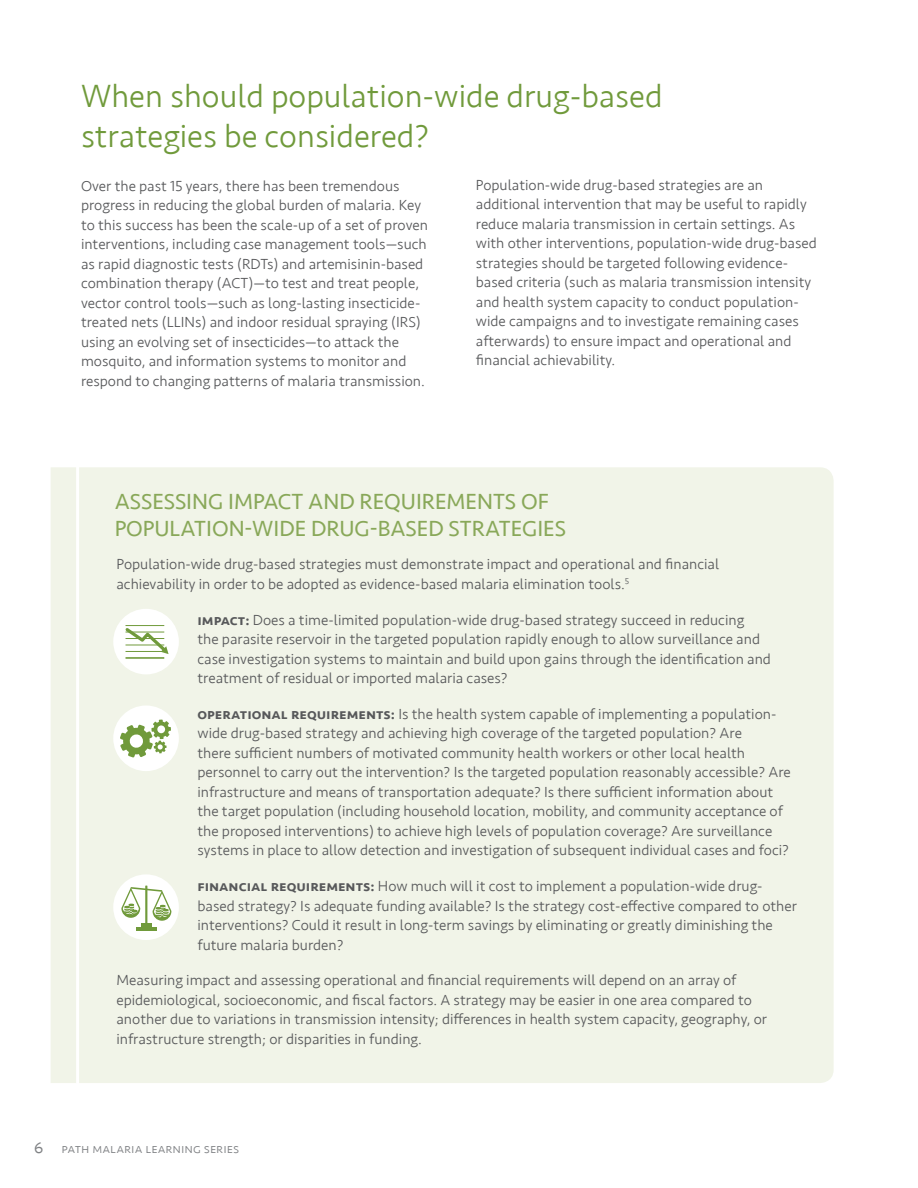
<style>
.page{position:relative;width:918px;height:1188px;background:#fff}
.page>*{position:absolute;margin:0;border:0;box-sizing:border-box;transform-origin:0 0}
.t1{font:300 33px/39.6px "Seravek";color:#709a3b}
.t2{font:22.5px/27px "Seravek";color:#89a859}
.t3{font:300 15px/19.5px "Seravek";color:#57585a}
.t4{font:300 13.5px "Seravek";color:#808285}
.s1{font-weight:500}
.s2{font-size:21px}
</style>
<div class="page">
<div style="left:51px;top:467px;width:783px;height:616px;background:#f1f4e8"></div>
<hr style="left:76px;top:454px;width:3px;height:666px;background:#fff">
<div style="left:113px;top:706px;width:66px;height:65px;background:#fff;border-radius:50%"></div>
<svg style="left:120px;top:720px;width:51px;height:38px"></svg>
<div style="left:113px;top:609px;width:66px;height:65px;background:#fff;border-radius:50%"></div>
<hr style="left:126px;top:657px;width:38px;height:2px;background:#709a3b">
<svg style="left:125px;top:625px;width:44px;height:29px"></svg>
<hr style="left:126px;top:651px;width:38px;height:1px;background:#709a3b">
<hr style="left:126px;top:645px;width:38px;height:1px;background:#709a3b">
<hr style="left:126px;top:638px;width:38px;height:1px;background:#709a3b">
<hr style="left:126px;top:632px;width:38px;height:1px;background:#709a3b">
<hr style="left:126px;top:625px;width:38px;height:1px;background:#709a3b">
<div style="left:113px;top:874px;width:66px;height:66px;background:#fff;border-radius:50%"></div>
<hr style="left:145px;top:886px;width:2px;height:39px;background:#709a3b">
<svg style="left:121px;top:887px;width:50px;height:44px"></svg>
<h1 class="t1" style="left:81px;top:77px;width:583px">When should population-wide drug-based strategies be considered?</h1>
<p class="t3" style="left:476px;top:175px;width:342px">Population-wide drug-based strategies are an additional intervention that may be useful to rapidly reduce malaria transmission in certain settings. As with other interventions, population-wide drug-based strategies should be targeted following evidence&shy;based criteria (such as malaria transmission intensity and health system capacity to conduct population&shy;wide campaigns and to investigate remaining cases afterwards) to ensure impact and operational and financial achievability.</p>
<p class="t3" style="left:81px;top:177px;width:349px">Over the past 15 years, there has been tremendous progress in reducing the global burden of malaria. Key to this success has been the scale-up of a set of proven interventions, including case management tools—such as rapid diagnostic tests (RDTs) and artemisinin-based combination therapy (ACT)—to test and treat people, vector control tools—such as long-lasting insecticide&shy;treated nets (LLINs) and indoor residual spraying (IRS) using an evolving set of insecticides—to attack the mosquito, and information systems to monitor and respond to changing patterns of malaria transmission.</p>
<h2 class="t2" style="left:115px;top:488px;width:453px">ASSESSING IMPACT AND REQUIREMENTS OF<br>POPULATION-WIDE DRUG-BASED STRATEGIES</h2>
<p class="t3" style="left:117px;top:555px;width:604px">Population-wide drug-based strategies must demonstrate impact and operational and financial achievability in order to be adopted as evidence-based malaria elimination tools.<sup>5</sup></p>
<p class="t3" style="left:198px;top:610px;width:575px"><span class="s1">impact:</span> Does a time-limited population-wide drug-based strategy succeed in reducing<br>the parasite reservoir in the targeted population rapidly enough to allow surveillance and case investigation systems to maintain and build upon gains through the identification and treatment of residual or imported malaria cases?</p>
<p class="t3" style="left:198px;top:704px;width:595px"><span class="s1">operational requirements:</span> Is the health system capable of implementing a population&shy;wide drug-based strategy and achieving high coverage of the targeted population? Are<br>there sufficient numbers of motivated community health workers or other local health personnel to carry out the intervention? Is the targeted population reasonably accessible? Are infrastructure and means of transportation adequate? Is there sufficient information about the target population (including household location, mobility, and community acceptance of the proposed interventions) to achieve high levels of population coverage? Are surveillance systems in place to allow detection and investigation of subsequent individual cases and foci?</p>
<p class="t3" style="left:198px;top:877px;width:601px"><span class="s1">financial requirements:</span> How much will it cost to implement a population-wide drug&shy;based strategy? Is adequate funding available? Is the strategy cost-effective compared to other interventions? Could it result in long-term savings by eliminating or greatly diminishing the future malaria burden?</p>
<p class="t3" style="left:117px;top:971px;width:652px">Measuring impact and assessing operational and financial requirements will depend on an array of epidemiological, socioeconomic, and fiscal factors. A strategy may be easier in one area compared to another due to variations in transmission intensity; differences in health system capacity, geography, or infrastructure strength; or disparities in funding.</p>
<p class="t4" style="left:34px;top:1141px;width:207px"><span class="s2">6</span> path malaria learning series</p>
</div>
